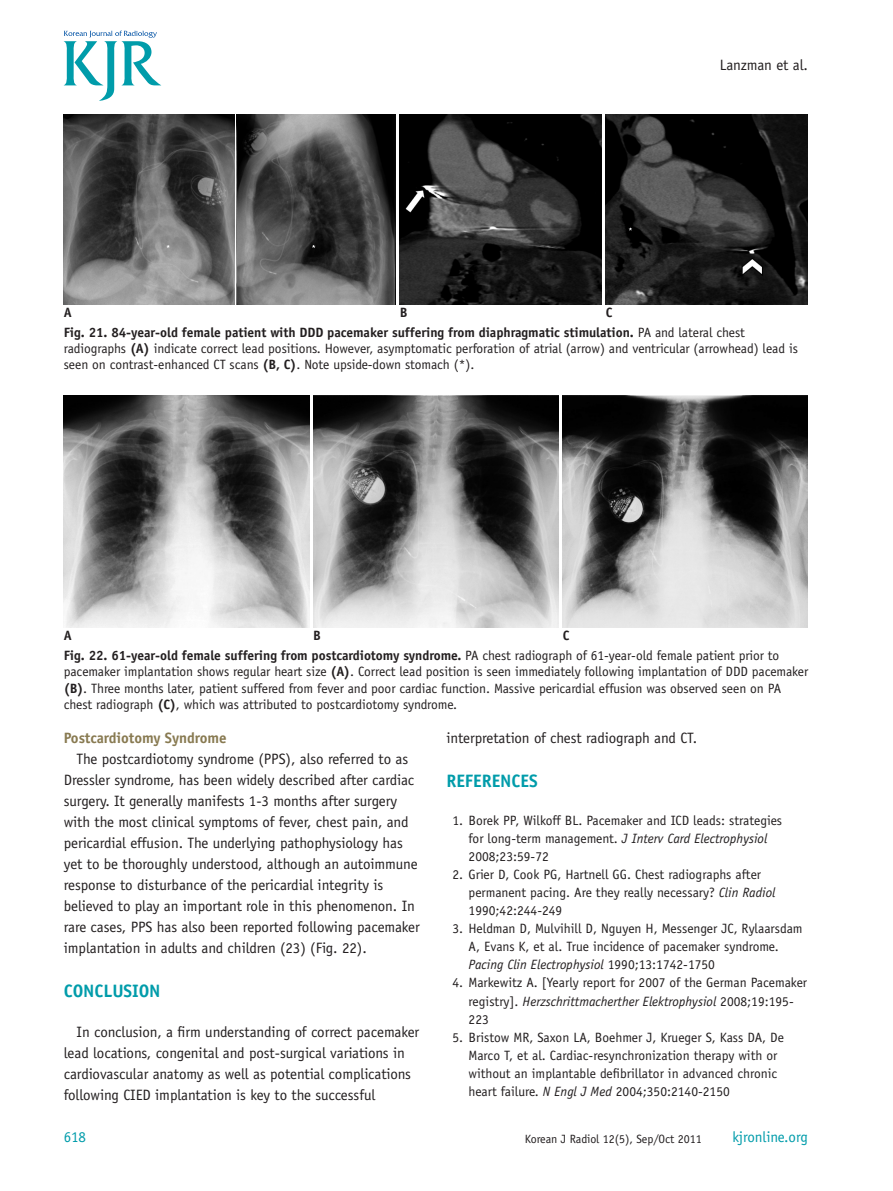
<style>
.page{position:relative;width:893px;height:1191px;background:#fff}
.page>*{position:absolute;margin:0;border:0;box-sizing:border-box;transform-origin:0 0}
.큰제목{font:700 18px "Officina Sans Std";letter-spacing:-.005em;color:#009caa}
.Refer제목{font:700 18px "Officina Sans Std";letter-spacing:-.005em;color:#009caa}
.본문{font:15px/21px "Officina Sans Std";letter-spacing:-.005em;color:#231f20}
._1_제목{font:700 15px "Officina Sans Std";letter-spacing:-.005em;color:#887a51}
.t1{font:15px "Officina Sans Std";letter-spacing:-.005em;color:#009caa}
.그림제목{font:13.5px/16.2px "Officina Sans Std";letter-spacing:-.005em;color:#231f20}
.Ref{font:13.5px/18px "Officina Sans Std";color:#231f20}
.t2{font:700 13.5px "Officina Sans Std";color:#231f20}
.t3{font:12px "Officina Sans Std";letter-spacing:-.005em;color:#231f20}
.s1{font-weight:700}
.s2{font-style:italic}
</style>
<div class="page">
<svg style="left:64px;top:31px;width:97px;height:70px"></svg>
<img style="left:64px;top:115px;width:171px;height:189px">
<img style="left:237px;top:115px;width:158px;height:189px">
<img style="left:400px;top:115px;width:202px;height:189px">
<img style="left:606px;top:115px;width:202px;height:189px">
<img style="left:64px;top:395px;width:245px;height:232px">
<img style="left:313px;top:395px;width:245px;height:232px">
<img style="left:563px;top:395px;width:245px;height:232px">
<p class="t2" style="left:64px;top:304px;width:10px">A</p>
<p class="t2" style="left:400px;top:304px;width:9px">B</p>
<p class="t2" style="left:606px;top:304px;width:8px">C</p>
<p class="본문" style="left:720px;top:54px;width:90px">Lanzman et al.</p>
<p class="그림제목" style="left:64px;top:324px;width:736px"><span class="s1">Fig. 21. 84-year-old female patient with DDD pacemaker suffering from diaphragmatic stimulation.</span> PA and lateral chest radiographs <span class="s1">(A)</span> indicate correct lead positions. However, asymptomatic perforation of atrial (arrow) and ventricular (arrowhead) lead is seen on contrast-enhanced CT scans <span class="s1">(B, C)</span>. Note upside-down stomach (*).</p>
<p class="t2" style="left:64px;top:627px;width:10px">A</p>
<p class="t2" style="left:313px;top:627px;width:9px">B</p>
<p class="t2" style="left:563px;top:627px;width:8px">C</p>
<p class="그림제목" style="left:64px;top:647px;width:746px"><span class="s1">Fig. 22. 61-year-old female suffering from postcardiotomy syndrome.</span> PA chest radiograph of 61-year-old female patient prior to pacemaker implantation shows regular heart size <span class="s1">(A)</span>. Correct lead position is seen immediately following implantation of DDD pacemaker <span class="s1">(B)</span>. Three months later, patient suffered from fever and poor cardiac function. Massive pericardial effusion was observed seen on PA chest radiograph <span class="s1">(C)</span>, which was attributed to postcardiotomy syndrome.</p>
<p class="_1_제목" style="left:64px;top:728px;width:164px">Postcardiotomy Syndrome</p>
<p class="본문" style="left:64px;top:748px;width:358px;text-indent:13px">The postcardiotomy syndrome (PPS), also referred to as Dressler syndrome, has been widely described after cardiac surgery. It generally manifests 1-3 months after surgery with the most clinical symptoms of fever, chest pain, and pericardial effusion. The underlying pathophysiology has yet to be thoroughly understood, although an autoimmune response to disturbance of the pericardial integrity is believed to play an important role in this phenomenon. In rare cases, PPS has also been reported following pacemaker implantation in adults and children (23) (Fig. 22).</p>
<p class="큰제목" style="left:64px;top:980px;width:98px">CONCLUSION</p>
<p class="본문" style="left:64px;top:1021px;width:357px;text-indent:13px">In conclusion, a firm understanding of correct pacemaker lead locations, congenital and post-surgical variations in cardiovascular anatomy as well as potential complications following CIED implantation is key to the successful</p>
<p class="본문" style="left:446px;top:727px;width:252px">interpretation of chest radiograph and CT.</p>
<p class="Refer제목" style="left:446px;top:770px;width:93px">REFERENCES</p>
<p class="Ref" style="left:469px;top:812px;width:315px;text-indent:-16px">1. Borek PP, Wilkoff BL. Pacemaker and ICD leads: strategies for long-term management. <span class="s2">J Interv Card Electrophysiol<br></span>2008;23:59-72</p>
<p class="Ref" style="left:469px;top:866px;width:308px;text-indent:-16px">2. Grier D, Cook PG, Hartnell GG. Chest radiographs after permanent pacing. Are they really necessary? <span class="s2">Clin Radiol<br></span>1990;42:244-249</p>
<p class="Ref" style="left:469px;top:920px;width:336px;text-indent:-16px">3. Heldman D, Mulvihill D, Nguyen H, Messenger JC, Rylaarsdam<br>A, Evans K, et al. True incidence of pacemaker syndrome.<br><span class="s2">Pacing Clin Electrophysiol</span> 1990;13:1742-1750</p>
<p class="Ref" style="left:469px;top:974px;width:340px;text-indent:-16px">4. Markewitz A. [Yearly report for 2007 of the German Pacemaker registry]. <span class="s2">Herzschrittmacherther Elektrophysiol</span> 2008;19:195-<br>223</p>
<p class="Ref" style="left:469px;top:1028px;width:317px;text-indent:-16px">5. Bristow MR, Saxon LA, Boehmer J, Krueger S, Kass DA, De Marco T, et al. Cardiac-resynchronization therapy with or without an implantable defibrillator in advanced chronic heart failure. <span class="s2">N Engl J Med</span> 2004;350:2140-2150</p>
<p class="t1" style="left:64px;top:1128px;width:24px">618</p>
<p class="t3" style="left:525px;top:1132px;width:178px">Korean J Radiol 12(5), Sep/Oct 2011</p>
<p class="t1" style="left:732px;top:1128px;width:77px">kjronline.org</p>
</div>
